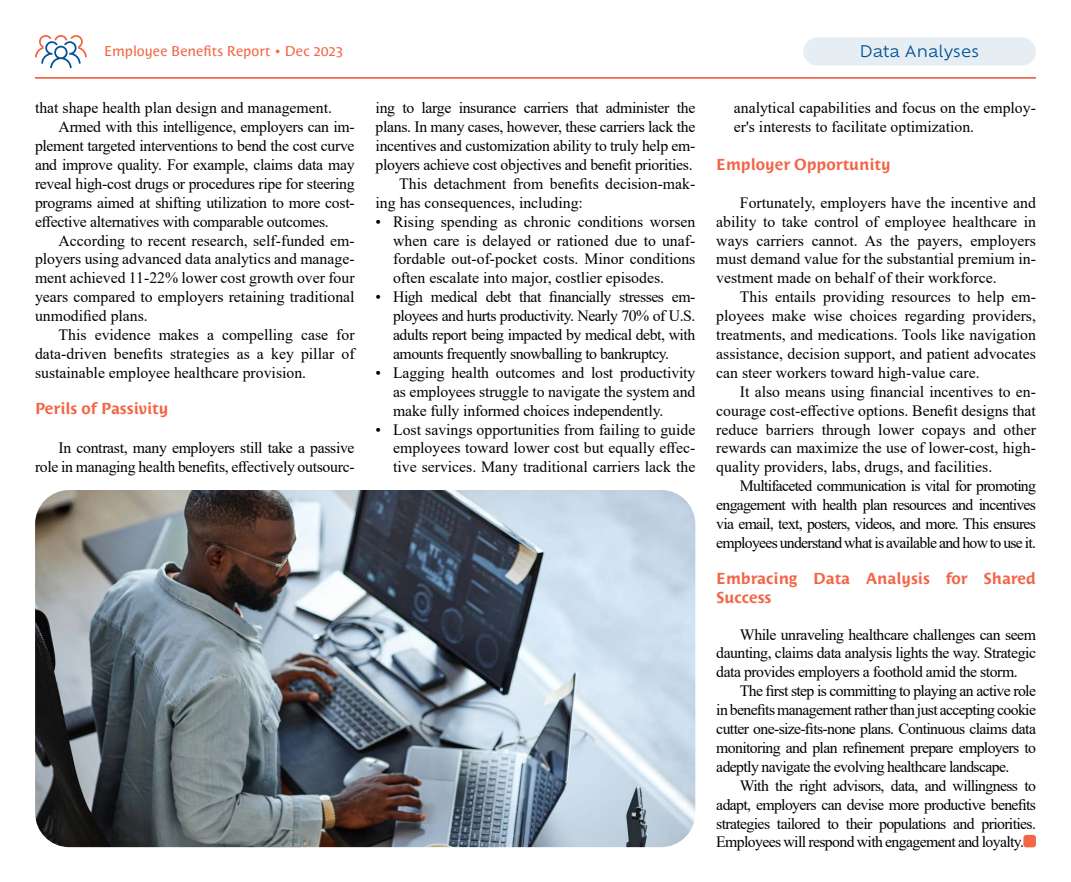
<style>
.page{position:relative;width:1071px;height:882px;background:#fff}
.page>*{position:absolute;margin:0;border:0;box-sizing:border-box;transform-origin:0 0}
.t1{font:15.75px/18.9px "Times New Roman";letter-spacing:-.02em;color:#000;text-align:justify}
.t2{font:15.75px/18.9px "Times New Roman";color:#000}
.t3{font:700 15.75px/18.9px "Costa Std";color:#f26647}
.t4{font:15.75px "Ofelia Text";color:#005295}
.t5{font:14px "Costa Std";letter-spacing:.005em;color:#f26647}
</style>
<div class="page">
<img style="left:35px;top:490px;width:660px;height:357px">
<div style="left:803px;top:37px;width:233px;height:29px;background:#e6eef4;border-radius:14px"></div>
<svg style="left:35px;top:35px;width:52px;height:33px"></svg>
<hr style="left:35px;top:77px;width:1001px;height:2px;background:#f26647">
<div style="left:1023px;top:835px;width:13px;height:12px;background:#f26647;border-radius:3px"></div>
<p class="t5" style="left:104px;top:43px;width:240px">Employee Benefits Report • Dec 2023</p>
<p class="t4" style="left:860px;top:40px;width:121px">Data Analyses</p>
<p class="t2" style="left:35px;top:98px;width:299px">that shape health plan design and management.</p>
<p class="t1" style="left:59px;top:117px;width:297px">Armed with this intelligence, employers can im-</p>
<p class="t1" style="left:35px;top:136px;width:321px">plement targeted interventions to bend the cost curve</p>
<p class="t1" style="left:35px;top:155px;width:321px">and improve quality. For example, claims data may</p>
<p class="t1" style="left:35px;top:174px;width:321px">reveal high-cost drugs or procedures ripe for steering</p>
<p class="t1" style="left:35px;top:193px;width:321px">programs aimed at shifting utilization to more cost-</p>
<p class="t1" style="left:35px;top:211px;width:295px">effective alternatives with comparable outcomes.</p>
<p class="t2" style="left:59px;top:230px;width:297px">According to recent research, self-funded em-</p>
<p class="t2" style="left:35px;top:249px;width:321px">ployers using advanced data analytics and manage-</p>
<p class="t2" style="left:35px;top:268px;width:321px">ment achieved 11-22% lower cost growth over four</p>
<p class="t2" style="left:35px;top:287px;width:321px">years compared to employers retaining traditional</p>
<p class="t2" style="left:35px;top:306px;width:114px">unmodified plans.</p>
<p class="t2" style="left:59px;top:325px;width:297px">This evidence makes a compelling case for</p>
<p class="t2" style="left:35px;top:344px;width:321px">data-driven benefits strategies as a key pillar of</p>
<p class="t2" style="left:35px;top:363px;width:273px">sustainable employee healthcare provision.</p>
<p class="t3" style="left:35px;top:399px;width:135px">Perils of Passivity</p>
<p class="t1" style="left:35px;top:438px;width:321px;text-align:right">In contrast, many employers still take a passive role in managing health benefits, effectively outsourc-</p>
<p class="t1" style="left:376px;top:98px;width:321px">ing to large insurance carriers that administer the</p>
<p class="t1" style="left:376px;top:117px;width:321px">plans. In many cases, however, these carriers lack the</p>
<p class="t1" style="left:376px;top:136px;width:321px">incentives and customization ability to truly help em-</p>
<p class="t1" style="left:376px;top:155px;width:319px">ployers achieve cost objectives and benefit priorities.</p>
<p class="t2" style="left:399px;top:174px;width:298px">This detachment from benefits decision-mak-</p>
<p class="t2" style="left:376px;top:193px;width:209px">ing has consequences, including:</p>
<p class="t1" style="left:393px;top:211px;width:304px;text-indent:-17px">• Rising spending as chronic conditions worsen when care is delayed or rationed due to unaf&shy;fordable out-of-pocket costs. Minor conditions often escalate into major, costlier episodes.</p>
<p class="t1" style="left:393px;top:287px;width:304px;text-indent:-17px">• High medical debt that financially stresses em&shy;ployees and hurts productivity. Nearly 70% of U.S. adults report being impacted by medical debt, with amounts frequently snowballing to bankruptcy.</p>
<p class="t1" style="left:393px;top:363px;width:304px;text-indent:-17px">• Lagging health outcomes and lost productivity as employees struggle to navigate the system and make fully informed choices independently.</p>
<p class="t1" style="left:393px;top:419px;width:304px;text-indent:-17px">• Lost savings opportunities from failing to guide employees toward lower cost but equally effec&shy;tive services. Many traditional carriers lack the</p>
<p class="t2" style="left:734px;top:98px;width:304px">analytical capabilities and focus on the employ&shy;er's interests to facilitate optimization.</p>
<p class="t3" style="left:716px;top:155px;width:176px">Employer Opportunity</p>
<p class="t1" style="left:716px;top:193px;width:321px;text-indent:24px">Fortunately, employers have the incentive and ability to take control of employee healthcare in ways carriers cannot. As the payers, employers must demand value for the substantial premium in&shy;vestment made on behalf of their workforce.</p>
<p class="t1" style="left:716px;top:287px;width:321px;text-indent:24px">This entails providing resources to help em&shy;ployees make wise choices regarding providers, treatments, and medications. Tools like navigation assistance, decision support, and patient advocates can steer workers toward high-value care.</p>
<p class="t1" style="left:716px;top:382px;width:321px;text-indent:24px">It also means using financial incentives to en&shy;courage cost-effective options. Benefit designs that reduce barriers through lower copays and other rewards can maximize the use of lower-cost, high&shy;quality providers, labs, drugs, and facilities.</p>
<p class="t1" style="left:716px;top:476px;width:321px;text-indent:24px">Multifaceted communication is vital for promoting engagement with health plan resources and incentives via email, text, posters, videos, and more. This ensures employees understand what is available and how to use it.</p>
<p class="t3" style="left:716px;top:569px;width:321px">Embracing Data Analysis for Shared<br>Success</p>
<p class="t1" style="left:716px;top:624px;width:321px;text-indent:24px">While unraveling healthcare challenges can seem daunting, claims data analysis lights the way. Strategic data provides employers a foothold amid the storm.</p>
<p class="t1" style="left:716px;top:681px;width:321px;text-indent:24px">The first step is committing to playing an active role in benefits management rather than just accepting cookie cutter one-size-fits-none plans. Continuous claims data monitoring and plan refinement prepare employers to adeptly navigate the evolving healthcare landscape.</p>
<p class="t1" style="left:716px;top:775px;width:321px;text-indent:24px">With the right advisors, data, and willingness to adapt, employers can devise more productive benefits strategies tailored to their populations and priorities.<br>Employees will respond with engagement and loyalty.</p>
</div>
